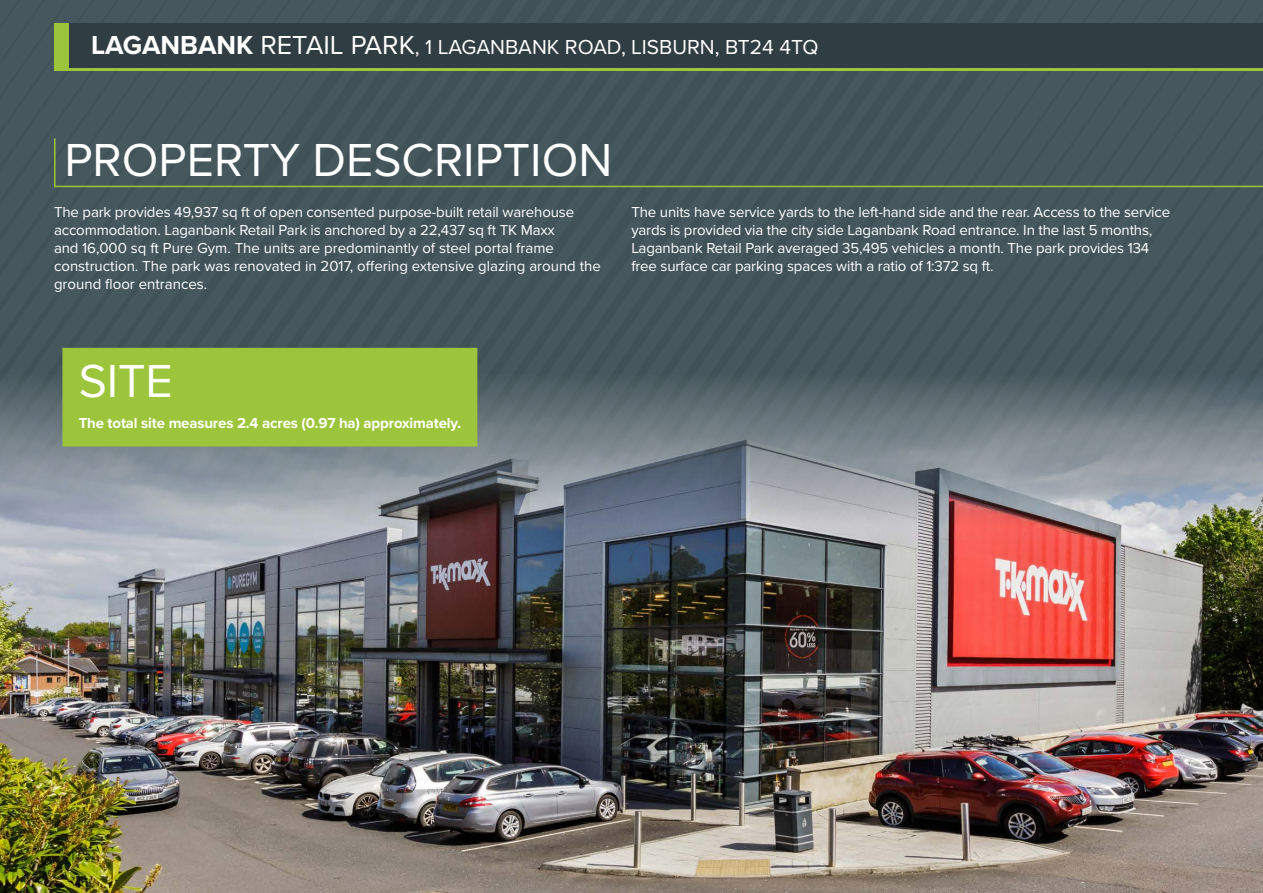
<style>
.page{position:relative;width:1263px;height:893px;background:#fff}
.page>*{position:absolute;margin:0;border:0;box-sizing:border-box;transform-origin:0 0}
.t1{font:48px "Proxima Nova";color:#fff}
.t2{font:21px "Proxima Nova";color:#fff}
.t3{font:15px/18px "Proxima Nova";letter-spacing:-.01em;color:#fff}
.t4{font:700 15px "Proxima Nova";letter-spacing:-.01em;color:#fff}
.s1{font-weight:700;font-size:27px}
.s2{font-size:27px}
</style>
<div class="page">
<div style="left:0;top:0;width:1263px;height:221px;background:#46575e"></div>
<img style="left:0;top:221px;width:1263px;height:672px">
<div style="left:62px;top:348px;width:415px;height:98px;background:#9dc53c"></div>
<hr style="left:54px;top:186px;width:1209px;height:1px;background:#9dc53c">
<hr style="left:54px;top:138px;width:2px;height:49px;background:#9dc53c">
<hr style="left:54px;top:68px;width:1209px;height:3px;background:#9dc53c">
<div style="left:68px;top:23px;width:1195px;height:45px;background:#303d43"></div>
<div style="left:54px;top:23px;width:14px;height:48px;background:#9dc53c"></div>
<h2 class="t2" style="left:91px;top:34px;width:729px"><span class="s1">LAGANBANK</span> <span class="s2">RETAIL PARK</span>, 1 LAGANBANK ROAD, LISBURN, BT24 4TQ</h2>
<h1 class="t1" style="left:64px;top:131px;width:549px">PROPERTY DESCRIPTION</h1>
<p class="t3" style="left:54px;top:204px;width:548px">The park provides 49,937 sq ft of open consented purpose-built retail warehouse accommodation. Laganbank Retail Park is anchored by a 22,437 sq ft TK Maxx<br>and 16,000 sq ft Pure Gym. The units are predominantly of steel portal frame construction. The park was renovated in 2017, offering extensive glazing around the ground floor entrances.</p>
<p class="t3" style="left:631px;top:204px;width:540px">The units have service yards to the left-hand side and the rear. Access to the service yards is provided via the city side Laganbank Road entrance. In the last 5 months, Laganbank Retail Park averaged 35,495 vehicles a month. The park provides 134 free surface car parking spaces with a ratio of 1:372 sq ft.</p>
<h1 class="t1" style="left:79px;top:353px;width:96px">SITE</h1>
<p class="t4" style="left:79px;top:414px;width:384px">The total site measures 2.4 acres (0.97 ha) approximately.</p>
</div>
